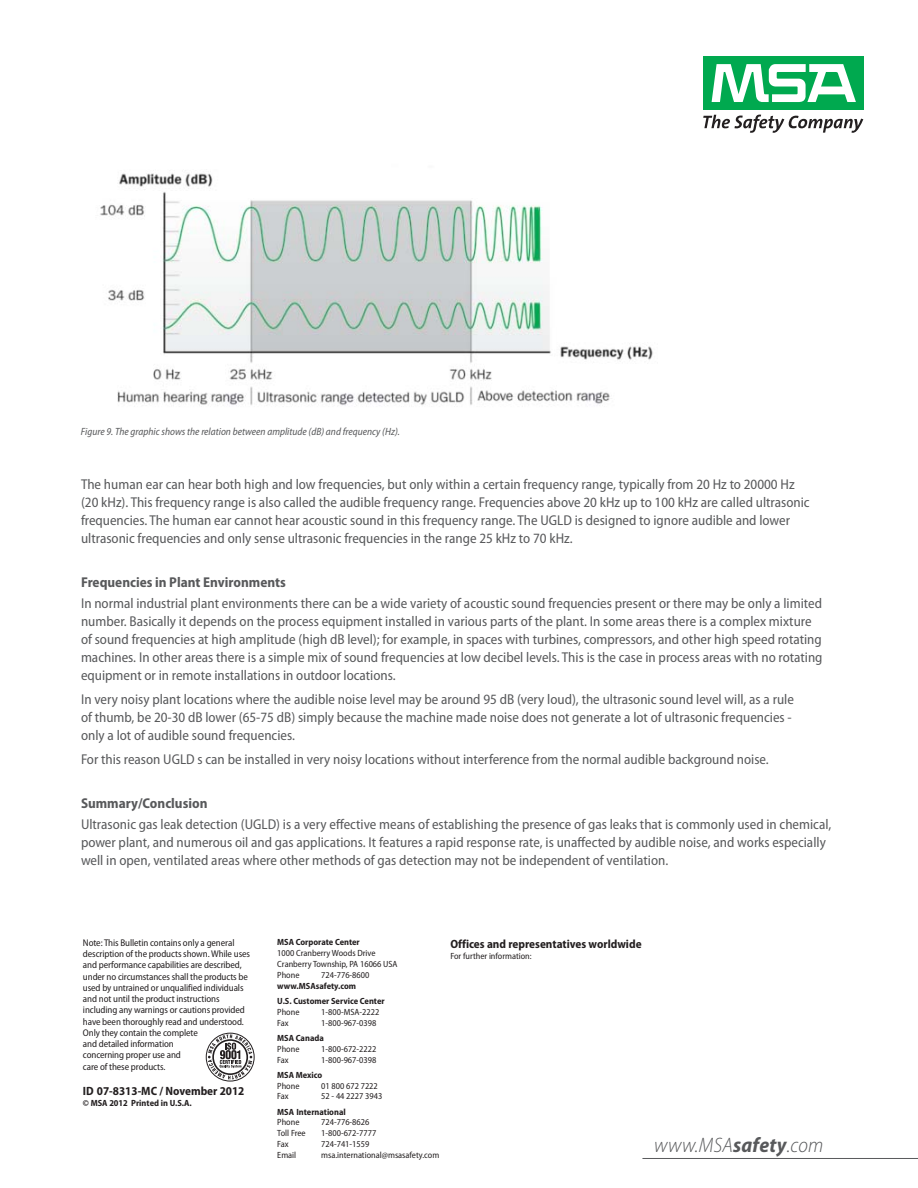
<style>
.page{position:relative;width:918px;height:1188px;background:#fff}
.page>*{position:absolute;margin:0;border:0;box-sizing:border-box;transform-origin:0 0}
.t1{font:italic 300 semi-condensed 21px "Myriad Pro";letter-spacing:.01em;color:#58595b}
.t2{font:semi-condensed 14.25px/18px "Myriad Pro";color:#58595b}
.t3{font:700 semi-condensed 14.25px "Myriad Pro";color:#58595b}
.t4{font:700 semi-condensed 12px "Myriad Pro";color:#231f20}
.t5{font:italic semi-condensed 10.5px "Myriad Pro";color:#58595b}
.t6{font:semi-condensed 9.75px/11.2px "Myriad Pro";letter-spacing:-.01em;color:#231f20}
.t7{font:semi-condensed 9px/10.8px "Myriad Pro";color:#231f20}
.t8{font:700 semi-condensed 9px/15.1px "Myriad Pro";color:#231f20}
.s1{font-weight:700}
</style>
<div class="page">
<div style="left:704px;top:56px;width:160px;height:54px;background:#00a94f"></div>
<svg style="left:712px;top:64px;width:144px;height:38px"></svg>
<svg style="left:703px;top:115px;width:160px;height:18px"></svg>
<hr style="left:642px;top:1158px;width:276px;height:1px;background:#58595b">
<div style="left:206px;top:1033px;width:49px;height:48px;border:1px solid #231f20;border-radius:50%"></div>
<svg style="left:208px;top:1034px;width:44px;height:45px"></svg>
<img style="left:100px;top:173px;width:553px;height:233px">
<p class="t5" style="left:81px;top:428px;width:321px">Figure 9. The graphic shows the relation between amplitude (dB) and frequency (Hz).</p>
<p class="t2" style="left:81px;top:476px;width:730px">The human ear can hear both high and low frequencies, but only within a certain frequency range, typically from 20 Hz to 20000 Hz (20 kHz). This frequency range is also called the audible frequency range. Frequencies above 20 kHz up to 100 kHz are called ultrasonic frequencies. The human ear cannot hear acoustic sound in this frequency range. The UGLD is designed to ignore audible and lower ultrasonic frequencies and only sense ultrasonic frequencies in the range 25 kHz to 70 kHz.</p>
<p class="t3" style="left:81px;top:577px;width:206px">Frequencies in Plant Environments</p>
<p class="t2" style="left:81px;top:596px;width:743px">In normal industrial plant environments there can be a wide variety of acoustic sound frequencies present or there may be only a limited number. Basically it depends on the process equipment installed in various parts of the plant. In some areas there is a complex mixture of sound frequencies at high amplitude (high dB level); for example, in spaces with turbines, compressors, and other high speed rotating machines. In other areas there is a simple mix of sound frequencies at low decibel levels. This is the case in process areas with no rotating equipment or in remote installations in outdoor locations.</p>
<p class="t2" style="left:81px;top:692px;width:715px">In very noisy plant locations where the audible noise level may be around 95 dB (very loud), the ultrasonic sound level will, as a rule of thumb, be 20-30 dB lower (65-75 dB) simply because the machine made noise does not generate a lot of ultrasonic frequencies - only a lot of audible sound frequencies.</p>
<p class="t2" style="left:81px;top:752px;width:689px">For this reason UGLD s can be installed in very noisy locations without interference from the normal audible background noise.</p>
<p class="t3" style="left:81px;top:798px;width:128px">Summary/Conclusion</p>
<p class="t2" style="left:81px;top:817px;width:752px">Ultrasonic gas leak detection (UGLD) is a very effective means of establishing the presence of gas leaks that is commonly used in chemical, power plant, and numerous oil and gas applications. It features a rapid response rate, is unaffected by audible noise, and works especially well in open, ventilated areas where other methods of gas detection may not be independent of ventilation.</p>
<p class="t6" style="left:83px;top:938px;width:169px">Note: This Bulletin contains only a general description of the products shown. While uses and performance capabilities are described, under no circumstances shall the products be used by untrained or unqualified individuals and not until the product instructions including any warnings or cautions provided have been thoroughly read and understood.<br>Only they contain the complete<br>and detailed information<br>concerning proper use and<br>care of these products.</p>
<p class="t4" style="left:83px;top:1086px;width:163px">ID 07-8313-MC / November 2012</p>
<p class="t8" style="left:83px;top:1096px;width:110px">© MSA 2012 Printed in U.S.A.</p>
<p class="t8" style="left:277px;top:935px;width:84px">MSA Corporate Center</p>
<p class="t7" style="left:277px;top:949px;width:122px">1000 Cranberry Woods Drive<br>Cranberry Township, PA 16066 USA<br>Phone</p>
<p class="t7" style="left:321px;top:970px;width:50px">724-776-8600</p>
<p class="t8" style="left:277px;top:979px;width:109px">www.MSAsafety.com<br>U.S. Customer Service Center</p>
<p class="t7" style="left:277px;top:1007px;width:24px">Phone</p>
<p class="t7" style="left:321px;top:1007px;width:60px">1-800-MSA-2222</p>
<p class="t7" style="left:277px;top:1018px;width:13px">Fax</p>
<p class="t7" style="left:321px;top:1018px;width:57px">1-800-967-0398</p>
<p class="t8" style="left:277px;top:1031px;width:48px">MSA Canada</p>
<p class="t7" style="left:277px;top:1044px;width:24px">Phone</p>
<p class="t7" style="left:321px;top:1044px;width:57px">1-800-672-2222</p>
<p class="t7" style="left:277px;top:1055px;width:13px">Fax</p>
<p class="t7" style="left:321px;top:1055px;width:57px">1-800-967-0398</p>
<p class="t8" style="left:277px;top:1068px;width:47px">MSA Mexico</p>
<p class="t7" style="left:277px;top:1081px;width:24px">Phone</p>
<p class="t7" style="left:321px;top:1081px;width:58px">01 800 672 7222</p>
<p class="t7" style="left:277px;top:1092px;width:13px">Fax</p>
<p class="t7" style="left:321px;top:1092px;width:63px">52 - 44 2227 3943</p>
<p class="t8" style="left:277px;top:1105px;width:70px">MSA International</p>
<p class="t7" style="left:277px;top:1118px;width:24px">Phone</p>
<p class="t7" style="left:321px;top:1118px;width:50px">724-776-8626</p>
<p class="t7" style="left:277px;top:1129px;width:30px">Toll Free</p>
<p class="t7" style="left:321px;top:1129px;width:57px">1-800-672-7777</p>
<p class="t7" style="left:277px;top:1140px;width:13px">Fax</p>
<p class="t7" style="left:321px;top:1140px;width:50px">724-741-1559</p>
<p class="t7" style="left:277px;top:1150px;width:20px">Email</p>
<p class="t7" style="left:321px;top:1150px;width:120px">msa.international@msasafety.com</p>
<p class="t4" style="left:450px;top:939px;width:193px">Offices and representatives worldwide</p>
<p class="t7" style="left:450px;top:951px;width:83px">For further information:</p>
<h1 class="t1" style="left:654px;top:1133px;width:170px">www.MSA<span class="s1">safety</span>.com</h1>
</div>
